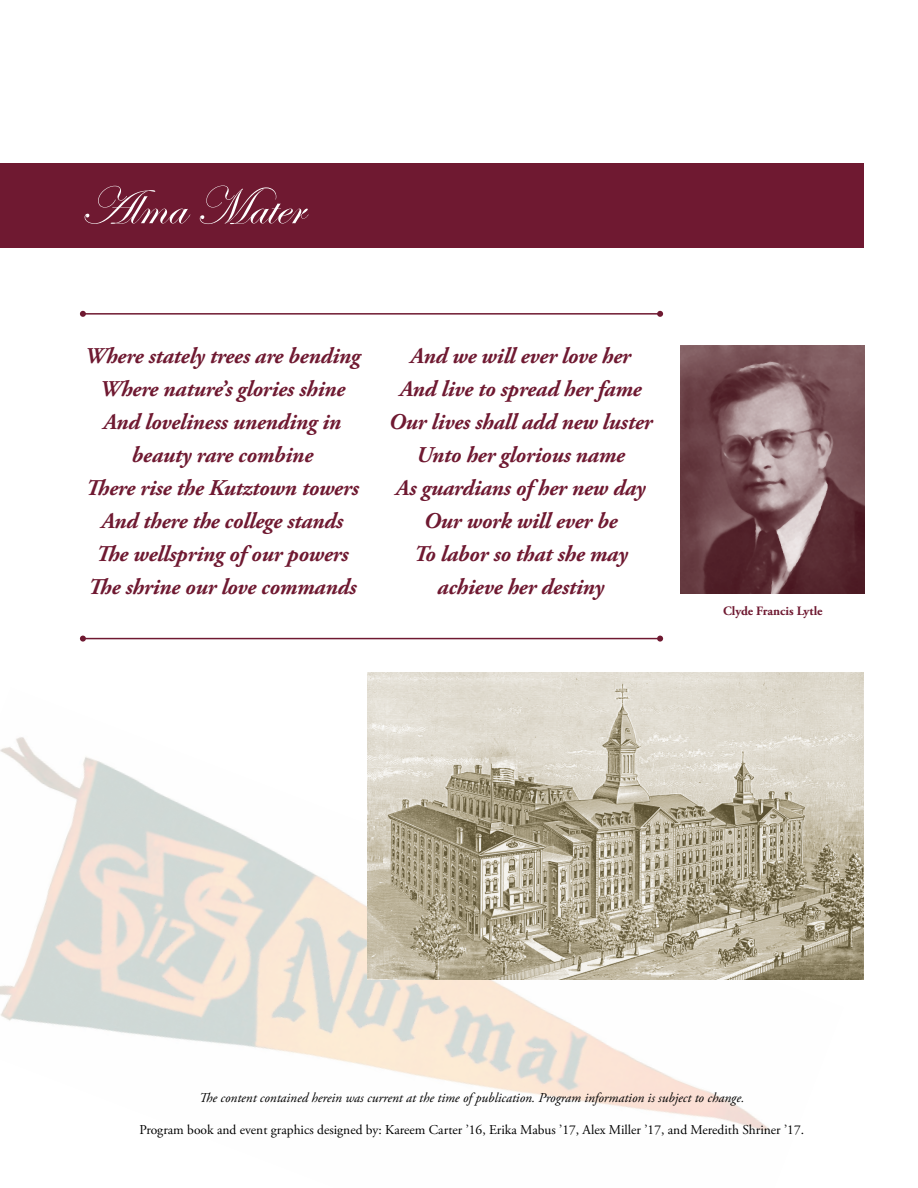
<style>
.page{position:relative;width:918px;height:1188px;background:#fff}
.page>*{position:absolute;margin:0;border:0;box-sizing:border-box;transform-origin:0 0}
.t1{font:54px "Edwardian Script ITC";color:#fff}
.t2{font:italic 700 22.5px/33px "Adobe Garamond Pro";letter-spacing:-.01em;color:#6f1931;text-align:center}
.t3{font:13.5px "Adobe Garamond Pro";color:#000}
.t4{font:italic 13.5px "Adobe Garamond Pro";color:#000}
.t5{font:700 12.75px "Adobe Garamond Pro";color:#6f1931}
</style>
<div class="page">
<img style="left:0;top:737px;width:844px;height:395px">
<img style="left:681px;top:345px;width:184px;height:249px">
<div style="left:0;top:164px;width:864px;height:84px;background:#6f1931"></div>
<hr style="left:83px;top:313px;width:577px;height:2px;background:#6f1931">
<svg style="left:80px;top:311px;width:6px;height:6px"></svg>
<svg style="left:657px;top:311px;width:6px;height:6px"></svg>
<hr style="left:83px;top:638px;width:577px;height:1px;background:#6f1931">
<svg style="left:80px;top:636px;width:6px;height:6px"></svg>
<svg style="left:657px;top:636px;width:6px;height:6px"></svg>
<img style="left:367px;top:673px;width:497px;height:306px">
<h1 class="t1" style="left:80px;top:177px;width:225px">Alma Mater</h1>
<p class="t2" style="left:85px;top:339px;width:277px">Where stately trees are bending<br>Where nature’s glories shine<br>And loveliness unending in beauty rare combine<br>There rise the Kutztown towers<br>And there the college stands<br>The wellspring of our powers<br>The shrine our love commands</p>
<p class="t2" style="left:389px;top:339px;width:265px">And we will ever love her<br>And live to spread her fame<br>Our lives shall add new luster<br>Unto her glorious name<br>As guardians of her new day<br>Our work will ever be<br>To labor so that she may achieve her destiny</p>
<p class="t5" style="left:723px;top:603px;width:101px">Clyde Francis Lytle</p>
<p class="t4" style="left:199px;top:1089px;width:547px">The content contained herein was current at the time of publication. Program information is subject to change.</p>
<p class="t3" style="left:139px;top:1122px;width:666px">Program book and event graphics designed by: Kareem Carter ’16, Erika Mabus ’17, Alex Miller ’17, and Meredith Shriner ’17.</p>
</div>
